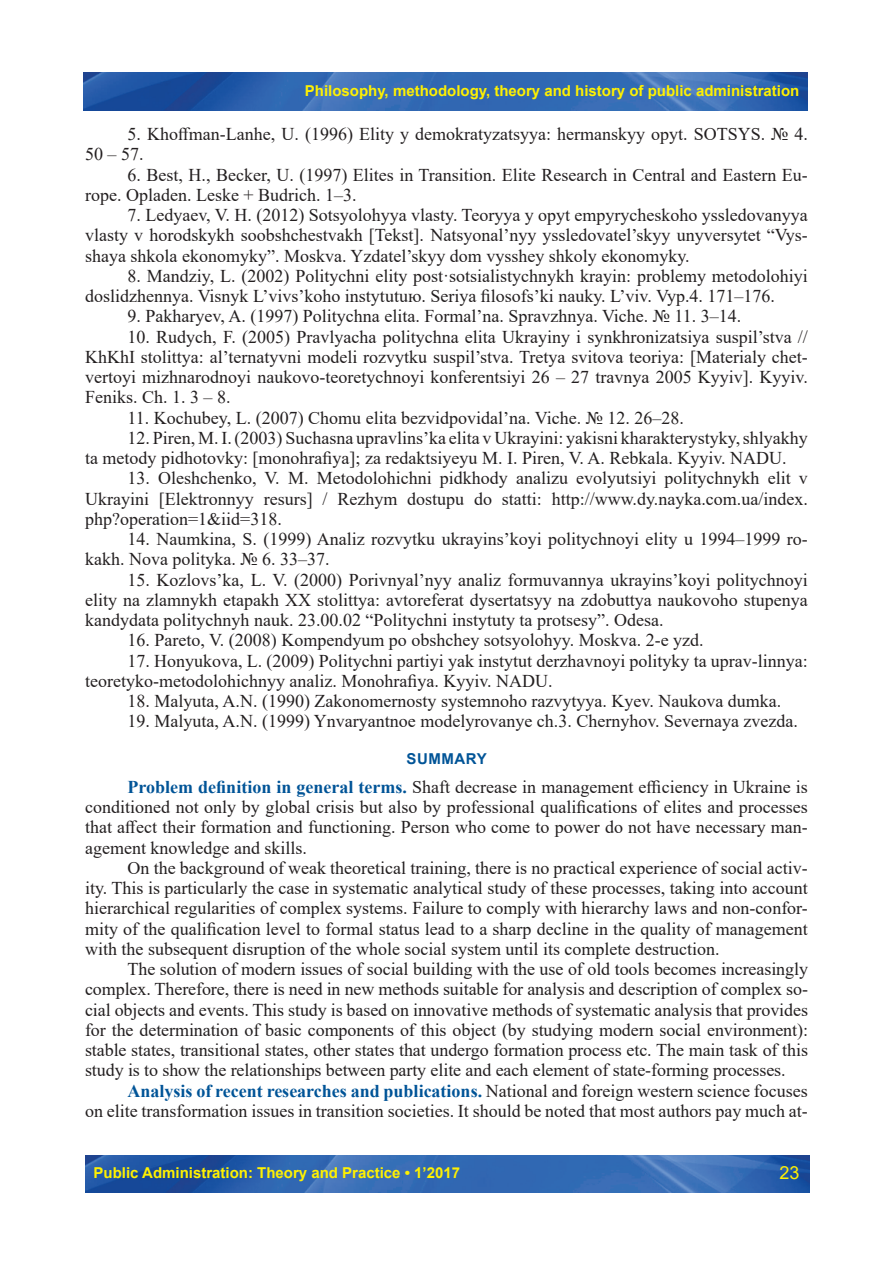
<style>
.page{position:relative;width:893px;height:1263px;background:#fff}
.page>*{position:absolute;margin:0;border:0;box-sizing:border-box;transform-origin:0 0}
.t1{font:18px/20.2px "Times New Roman";color:#231f20;text-align:justify}
.t2{font:18px "Arial";color:#fff101}
.t3{font:700 15px "Arial";color:#fff101}
.t4{font:700 15px "Arial";letter-spacing:.035em;color:#015497}
.s1{font-weight:700;color:#015497}
</style>
<div class="page">
<img style="left:85px;top:1155px;width:724px;height:37px">
<img style="left:84px;top:73px;width:724px;height:37px">
<p class="t3" style="left:305px;top:80px;width:496px">Philosophy, methodology, theory and history of public administration</p>
<p class="t1" style="left:85px;top:123px;width:724px;text-indent:43px">5. Khoffman-Lanhe, U. (1996) Elity y demokratyzatsyya: hermanskyy opyt. SOTSYS. № 4.<br>50 – 57.</p>
<p class="t1" style="left:85px;top:164px;width:724px;text-indent:43px">6. Best, H., Becker, U. (1997) Elites in Transition. Elite Research in Central and Eastern Eu&shy;rope. Opladen. Leske + Budrich. 1–3.</p>
<p class="t1" style="left:85px;top:204px;width:724px;text-indent:43px">7. Ledyaev, V. H. (2012) Sotsyolohyya vlasty. Teoryya y opyt empyrycheskoho yssledovanyya vlasty v horodskykh soobshchestvakh [Tekst]. Natsyonal’nyy yssledovatel’skyy unyversytet “Vys&shy;shaya shkola ekonomyky”. Moskva. Yzdatel’skyy dom vysshey shkoly ekonomyky.</p>
<p class="t1" style="left:85px;top:265px;width:724px;text-indent:43px">8. Mandziy, L. (2002) Politychni elity post·sotsialistychnykh krayin: problemy metodolohiyi doslidzhennya. Visnyk L’vivs’koho instytutuю. Seriya filosofs’ki nauky. L’viv. Vyp.4. 171–176.</p>
<p class="t1" style="left:128px;top:306px;width:615px">9. Pakharyev, A. (1997) Politychna elita. Formal’na. Spravzhnya. Viche. № 11. 3–14.</p>
<p class="t1" style="left:85px;top:326px;width:724px;text-indent:43px">10. Rudych, F. (2005) Pravlyacha politychna elita Ukrayiny i synkhronizatsiya suspil’stva // KhKhI stolittya: al’ternatyvni modeli rozvytku suspil’stva. Tretya svitova teoriya: [Materialy chet&shy;vertoyi mizhnarodnoyi naukovo-teoretychnoyi konferentsiyi 26 – 27 travnya 2005 Kyyiv]. Kyyiv.<br>Feniks. Ch. 1. 3 – 8.</p>
<p class="t1" style="left:128px;top:407px;width:558px">11. Kochubey, L. (2007) Chomu elita bezvidpovidal’na. Viche. № 12. 26–28.</p>
<p class="t1" style="left:85px;top:427px;width:724px;text-indent:43px">12. Piren, M. I. (2003) Suchasna upravlins’ka elita v Ukrayini: yakisni kharakterystyky, shlyakhy ta metody pidhotovky: [monohrafiya]; za redaktsiyeyu M. I. Piren, V. A. Rebkala. Kyyiv. NADU.</p>
<p class="t1" style="left:85px;top:468px;width:724px;text-indent:43px">13. Oleshchenko, V. M. Metodolohichni pidkhody analizu evolyutsiyi politychnykh elit v Ukrayini [Elektronnyy resurs] / Rezhym dostupu do statti: http://www.dy.nayka.com.ua/index. php?operation=1&amp;iid=318.</p>
<p class="t1" style="left:85px;top:528px;width:724px;text-indent:43px">14. Naumkina, S. (1999) Analiz rozvytku ukrayins’koyi politychnoyi elity u 1994–1999 ro&shy;kakh. Nova polityka. № 6. 33–37.</p>
<p class="t1" style="left:85px;top:569px;width:724px;text-indent:43px">15. Kozlovs’ka, L. V. (2000) Porivnyal’nyy analiz formuvannya ukrayins’koyi politychnoyi elity na zlamnykh etapakh ХХ stolittya: avtoreferat dysertatsyy na zdobuttya naukovoho stupenya kandydata politychnyh nauk. 23.00.02 “Politychni instytuty ta protsesy”. Odesa.</p>
<p class="t1" style="left:128px;top:630px;width:578px">16. Pareto, V. (2008) Kompendyum po obshchey sotsyolohyy. Moskva. 2-e yzd.</p>
<p class="t1" style="left:85px;top:650px;width:724px;text-indent:43px">17. Honyukova, L. (2009) Politychni partiyi yak instytut derzhavnoyi polityky ta uprav-linnya: teoretyko-metodolohichnyy analiz. Monohrafiya. Kyyiv. NADU.</p>
<p class="t1" style="left:128px;top:690px;width:655px">18. Malyuta, A.N. (1990) Zakonomernosty systemnoho razvytyya. Kyev. Naukova dumka.</p>
<p class="t1" style="left:128px;top:711px;width:672px">19. Malyuta, A.N. (1999) Ynvaryantnoe modelyrovanye ch.3. Chernyhov. Severnaya zvezda.</p>
<p class="t4" style="left:407px;top:748px;width:82px">SUMMARY</p>
<p class="t1" style="left:85px;top:776px;width:724px;text-indent:43px"><span class="s1">Problem definition in general terms.</span> Shaft decrease in management efficiency in Ukraine is conditioned not only by global crisis but also by professional qualifications of elites and processes that affect their formation and functioning. Person who come to power do not have necessary man&shy;agement knowledge and skills.</p>
<p class="t1" style="left:85px;top:857px;width:724px;text-indent:43px">On the background of weak theoretical training, there is no practical experience of social activ&shy;ity. This is particularly the case in systematic analytical study of these processes, taking into account hierarchical regularities of complex systems. Failure to comply with hierarchy laws and non-confor&shy;mity of the qualification level to formal status lead to a sharp decline in the quality of management with the subsequent disruption of the whole social system until its complete destruction.</p>
<p class="t1" style="left:85px;top:958px;width:724px;text-indent:43px">The solution of modern issues of social building with the use of old tools becomes increasingly complex. Therefore, there is need in new methods suitable for analysis and description of complex so&shy;cial objects and events. This study is based on innovative methods of systematic analysis that provides for the determination of basic components of this object (by studying modern social environment): stable states, transitional states, other states that undergo formation process etc. The main task of this study is to show the relationships between party elite and each element of state-forming processes.</p>
<p class="t1" style="left:85px;top:1080px;width:724px;text-align:right"><span class="s1">Analysis of recent researches and publications.</span> National and foreign western science focuses<br>on elite transformation issues in transition societies. It should be noted that most authors pay much at-</p>
<p class="t3" style="left:94px;top:1162px;width:368px">Public Administration: Theory and Practice • 1’2017</p>
<p class="t2" style="left:779px;top:1160px;width:22px">23</p>
</div>
